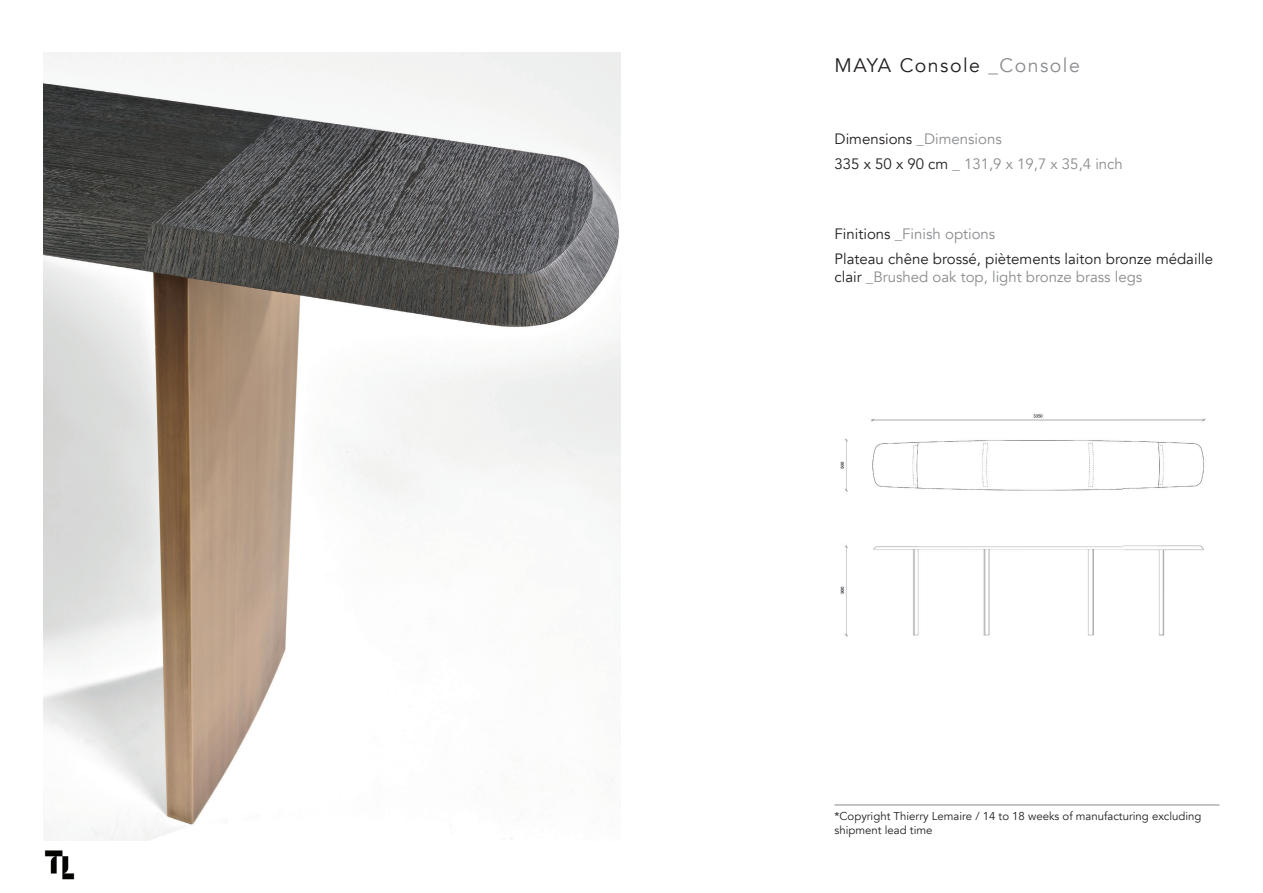
<style>
.page{position:relative;width:1263px;height:893px;background:#fff}
.page>*{position:absolute;margin:0;border:0;box-sizing:border-box;transform-origin:0 0}
.t1{font:19.5px "Avenir";letter-spacing:.075em;color:#231f20}
.t2{font:15px/18px "Avenir";color:#231f20}
.t3{font:15px "Avenir";color:#8a8c8f}
.t4{font:11.4px/13.6px "Avenir";color:#231f20}
.s1{color:#8a8c8f}
.s2{color:#231f20}
</style>
<div class="page">
<img style="left:44px;top:850px;width:31px;height:30px">
<hr style="left:834px;top:805px;width:385px;height:1px;background:#87868d">
<img style="left:44px;top:52px;width:577px;height:789px">
<img style="left:840px;top:414px;width:366px;height:223px">
<h1 class="t1" style="left:834px;top:53px;width:247px">MAYA Console <span class="s1">_Console</span></h1>
<p class="t3" style="left:834px;top:130px;width:169px"><span class="s2">Dimensions</span> _Dimensions</p>
<p class="t3" style="left:834px;top:155px;width:290px"><span class="s2">335 x 50 x 90 cm</span> _ 131,9 x 19,7 x 35,4 inch</p>
<p class="t3" style="left:834px;top:225px;width:162px"><span class="s2">Finitions</span> _Finish options</p>
<p class="t2" style="left:834px;top:251px;width:380px">Plateau chêne brossé, piètements laiton bronze médaille clair <span class="s1">_Brushed oak top, light bronze brass legs</span></p>
<p class="t4" style="left:834px;top:810px;width:368px">*Copyright Thierry Lemaire / 14 to 18 weeks of manufacturing excluding shipment lead time</p>
</div>
